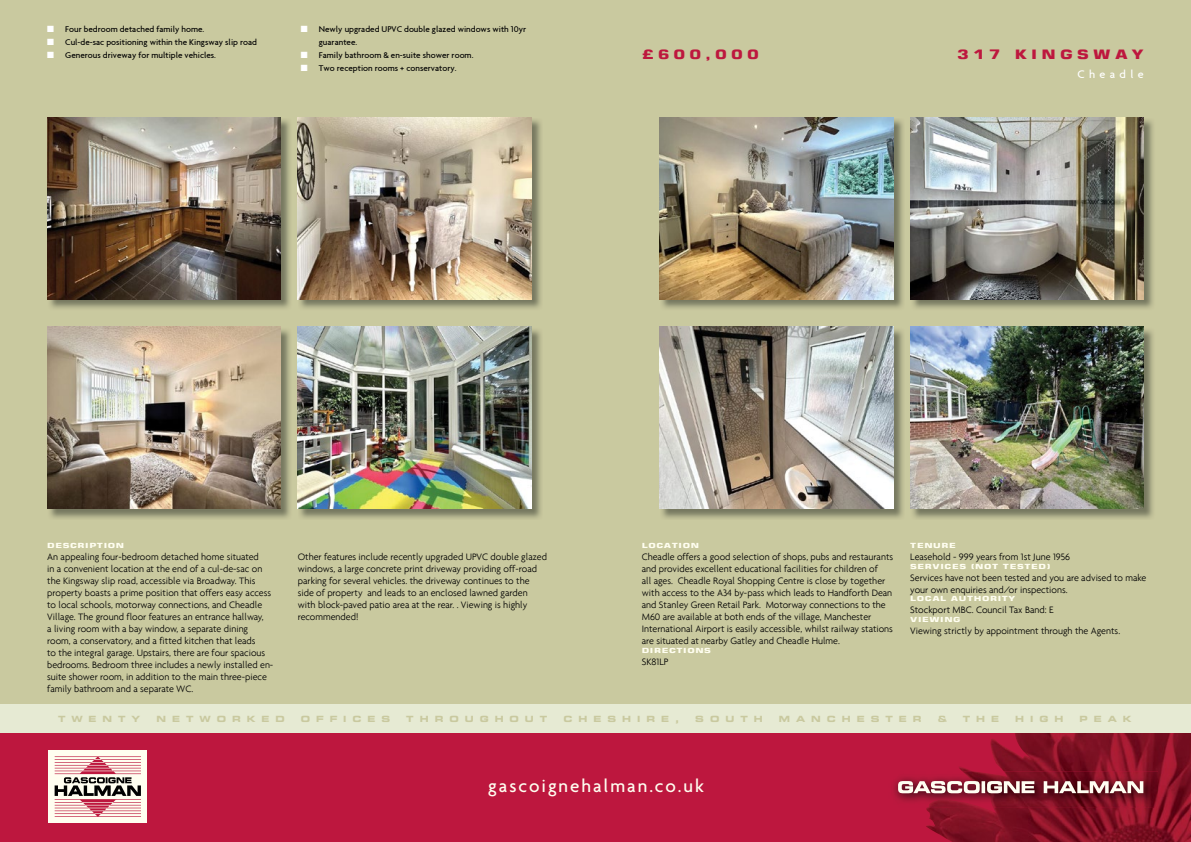
<style>
.page{position:relative;width:1191px;height:842px;background:#fff}
.page>*{position:absolute;margin:0;border:0;box-sizing:border-box;transform-origin:0 0}
.t1{font:500 19px "Agenda";letter-spacing:.1em;color:#fffef0}
.t2{font:700 13px "Square 721 BT";letter-spacing:.255em;color:#bd173e;scale:1.3 1}
.t3{font:500 12px "Agenda";letter-spacing:.36em;color:#fff}
.t4{font:300 10px/12px "Agenda";color:#000}
.t5{font:500 9px/13px "Agenda";color:#000}
.t6{font:700 expanded 8.5px "Square 721 BT";letter-spacing:.705em;color:#c9c99f}
.t7{font:700 7px "Square 721 BT";letter-spacing:.06em;color:#fffef0;scale:1.4 1}
.s1{color:#fff}
</style>
<div class="page">
<div style="left:0;top:723px;width:1191px;height:119px;background:#bd173e"></div>
<img style="left:926px;top:733px;width:254px;height:93px">
<img style="left:894px;top:777px;width:32px;height:25px">
<img style="left:926px;top:771px;width:232px;height:37px">
<svg style="left:898px;top:781px;width:81px;height:12px"></svg>
<svg style="left:981px;top:781px;width:4px;height:12px"></svg>
<svg style="left:987px;top:781px;width:47px;height:12px"></svg>
<svg style="left:1043px;top:781px;width:100px;height:12px"></svg>
<div style="left:0;top:0;width:1191px;height:706px;background:#c9c99f"></div>
<div style="left:0;top:705px;width:1191px;height:28px;background:#e6ead3"></div>
<div style="left:49px;top:750px;width:98px;height:73px;background:#fffef0"></div>
<svg style="left:55px;top:756px;width:86px;height:61px"></svg>
<img style="left:48px;top:119px;width:242px;height:190px">
<img style="left:47px;top:118px;width:234px;height:181px">
<img style="left:298px;top:118px;width:243px;height:191px">
<img style="left:298px;top:118px;width:233px;height:181px">
<img style="left:48px;top:329px;width:242px;height:190px">
<img style="left:47px;top:327px;width:234px;height:181px">
<img style="left:298px;top:328px;width:243px;height:191px">
<img style="left:298px;top:327px;width:233px;height:181px">
<img style="left:911px;top:118px;width:242px;height:191px">
<img style="left:910px;top:118px;width:233px;height:181px">
<img style="left:660px;top:118px;width:243px;height:191px">
<img style="left:660px;top:118px;width:233px;height:181px">
<img style="left:911px;top:328px;width:242px;height:191px">
<img style="left:910px;top:327px;width:233px;height:181px">
<img style="left:660px;top:328px;width:243px;height:191px">
<img style="left:660px;top:327px;width:233px;height:181px">
<p class="t5" style="left:47px;top:22px;width:159px"><span class="s1">■</span> Four bedroom detached family home.</p>
<p class="t5" style="left:47px;top:35px;width:211px"><span class="s1">■</span> Cul-de-sac positioning within the Kingsway slip road</p>
<p class="t5" style="left:47px;top:48px;width:170px"><span class="s1">■</span> Generous driveway for multiple vehicles.</p>
<p class="t5" style="left:319px;top:22px;width:209px;text-indent:-18px"><span class="s1">■</span> Newly upgraded UPVC double glazed windows with 10yr guarantee.</p>
<p class="t5" style="left:301px;top:48px;width:174px"><span class="s1">■</span> Family bathroom &amp; en-suite shower room.</p>
<p class="t5" style="left:301px;top:61px;width:157px"><span class="s1">■</span> Two reception rooms + conservatory.</p>
<h2 class="t2" style="left:642px;top:47px;width:91px">£600,000</h2>
<h2 class="t2" style="left:957px;top:47px;width:145px">317 KINGSWAY</h2>
<p class="t3" style="left:1077px;top:67px;width:68px">Cheadle</p>
<p class="t7" style="left:47px;top:542px;width:56px">DESCRIPTION</p>
<p class="t4" style="left:47px;top:551px;width:228px">An appealing four-bedroom detached home situated<br>in a convenient location at the end of a cul-de-sac on the Kingsway slip road, accessible via Broadway. This property boasts a prime position that offers easy access to local schools, motorway connections, and Cheadle Village. The ground floor features an entrance hallway,<br>a living room with a bay window, a separate dining room, a conservatory, and a fitted kitchen that leads<br>to the integral garage. Upstairs, there are four spacious bedrooms. Bedroom three includes a newly installed en&shy;suite shower room, in addition to the main three-piece family bathroom and a separate WC.</p>
<p class="t4" style="left:298px;top:551px;width:251px">Other features include recently upgraded UPVC double glazed windows, a large concrete print driveway providing off-road parking for several vehicles. the driveway continues to the side of property and leads to an enclosed lawned garden with block-paved patio area at the rear. . Viewing is highly recommended!</p>
<p class="t7" style="left:642px;top:542px;width:42px">LOCATION</p>
<p class="t4" style="left:642px;top:551px;width:253px">Cheadle offers a good selection of shops, pubs and restaurants and provides excellent educational facilities for children of<br>all ages. Cheadle Royal Shopping Centre is close by together with access to the A34 by-pass which leads to Handforth Dean and Stanley Green Retail Park. Motorway connections to the M60 are available at both ends of the village, Manchester International Airport is easily accessible, whilst railway stations are situated at nearby Gatley and Cheadle Hulme.</p>
<p class="t7" style="left:642px;top:646px;width:51px">DIRECTIONS</p>
<p class="t4" style="left:642px;top:655px;width:28px">SK81LP</p>
<p class="t7" style="left:910px;top:542px;width:34px">TENURE</p>
<p class="t4" style="left:910px;top:551px;width:161px">Leasehold - 999 years from 1st June 1956</p>
<p class="t7" style="left:910px;top:562px;width:102px">SERVICES (NOT TESTED)</p>
<p class="t4" style="left:910px;top:571px;width:238px">Services have not been tested and you are advised to make your own enquiries and/or inspections.</p>
<p class="t7" style="left:910px;top:594px;width:77px">LOCAL AUTHORITY</p>
<p class="t4" style="left:910px;top:604px;width:145px">Stockport MBC . Council Tax Band: E</p>
<p class="t7" style="left:910px;top:615px;width:37px">VIEWING</p>
<p class="t4" style="left:910px;top:624px;width:211px">Viewing strictly by appointment through the Agents.</p>
<p class="t6" style="left:58px;top:714px;width:84px">TWENTY</p>
<p class="t6" style="left:156px;top:714px;width:130px">NETWORKED</p>
<p class="t6" style="left:301px;top:714px;width:91px">OFFICES</p>
<p class="t6" style="left:406px;top:714px;width:143px">THROUGHOUT</p>
<p class="t6" style="left:563px;top:714px;width:117px">CHESHIRE,</p>
<p class="t6" style="left:695px;top:714px;width:69px">SOUTH</p>
<p class="t6" style="left:779px;top:714px;width:144px">MANCHESTER</p>
<p class="t6" style="left:937px;top:714px;width:10px">&amp;</p>
<p class="t6" style="left:962px;top:714px;width:38px">THE</p>
<p class="t6" style="left:1015px;top:714px;width:50px">HIGH</p>
<p class="t6" style="left:1079px;top:714px;width:54px">PEAK</p>
<h1 class="t1" style="left:488px;top:774px;width:217px">gascoignehalman.co.uk</h1>
</div>
